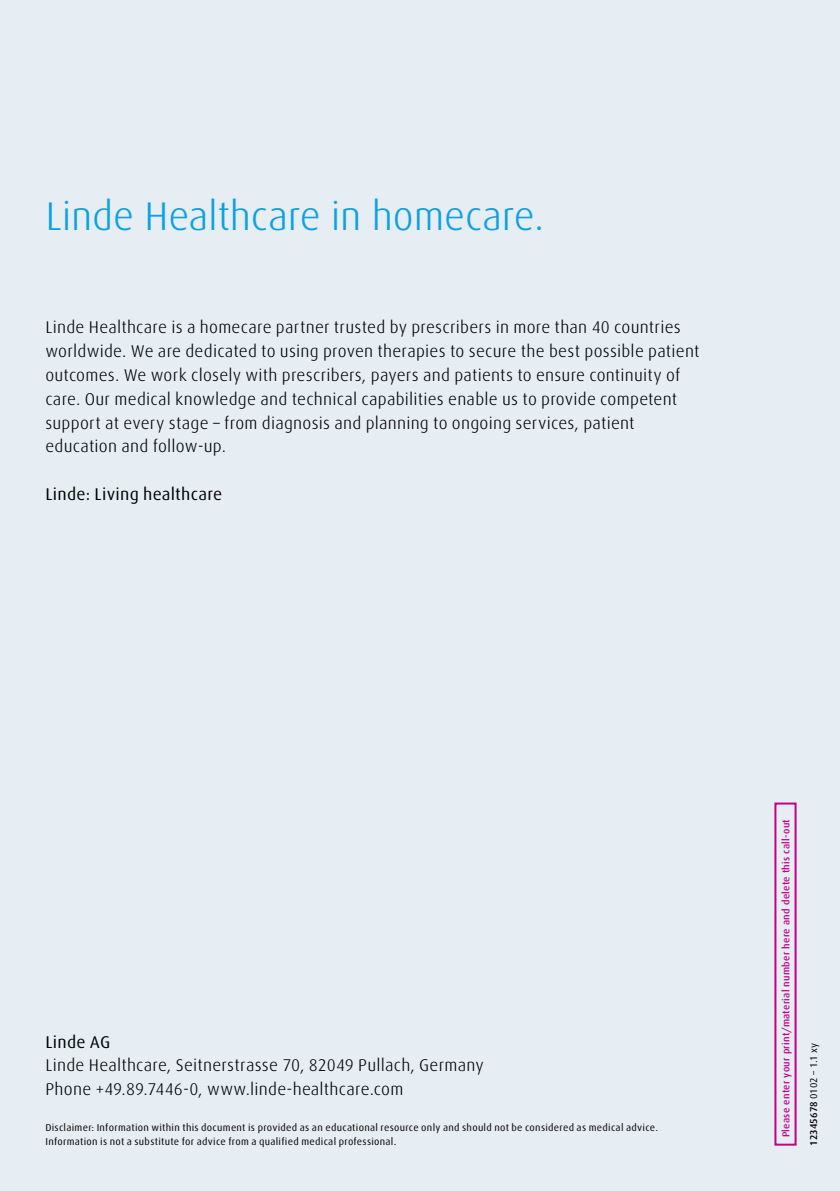
<style>
.page{position:relative;width:840px;height:1191px;background:#fff}
.page>*{position:absolute;margin:0;border:0;box-sizing:border-box;transform-origin:0 0}
.t1{font:300 40px "Linde Dax Global";letter-spacing:-.01em;color:#0ba1e2}
.t2{font:300 17px/23.8px "Linde Dax Global";letter-spacing:.01em;color:#000}
.t3{font:17px "Linde Dax Global";letter-spacing:.015em;color:#000}
.t4{font:10px/14px "Linde Dax Global";letter-spacing:.025em;color:#000}
.t5{font:500 10px "Linde Dax Global";letter-spacing:.025em;color:#c60086}
.s1{font-weight:500}
</style>
<div class="page">
<div style="left:0;top:0;width:839px;height:1191px;background:#e6edf3"></div>
<div style="left:774px;top:802px;width:22px;height:343px;border:2px solid #c60086"></div>
<h1 class="t1" style="left:45px;top:193px;width:500px">Linde Healthcare in homecare.</h1>
<p class="t2" style="left:45px;top:315px;width:655px">Linde Healthcare is a homecare partner trusted by prescribers in more than 40 countries worldwide. We are dedicated to using proven therapies to secure the best possible patient outcomes. We work closely with prescribers, payers and patients to ensure continuity of care. Our medical knowledge and technical capabilities enable us to provide competent support at every stage – from diagnosis and planning to ongoing services, patient education and follow-up.</p>
<p class="t3" style="left:45px;top:484px;width:178px">Linde: Living healthcare</p>
<p class="t3" style="left:45px;top:1031px;width:66px">Linde AG</p>
<p class="t2" style="left:45px;top:1053px;width:440px">Linde Healthcare, Seitnerstrasse 70, 82049 Pullach, Germany<br>Phone +49.89.7446-0, www.linde-healthcare.com</p>
<p class="t4" style="left:45px;top:1121px;width:613px">Disclaimer: Information within this document is provided as an educational resource only and should not be considered as medical advice.<br>Information is not a substitute for advice from a qualified medical professional.</p>
<p class="t5" style="left:779px;top:1137px;width:319px;rotate:-90deg">Please enter your print/material number here and delete this call-out</p>
<p class="t4" style="left:806px;top:1145px;width:104px;rotate:-90deg"><span class="s1">12345678</span> 0102 – 1.1 xy</p>
</div>
